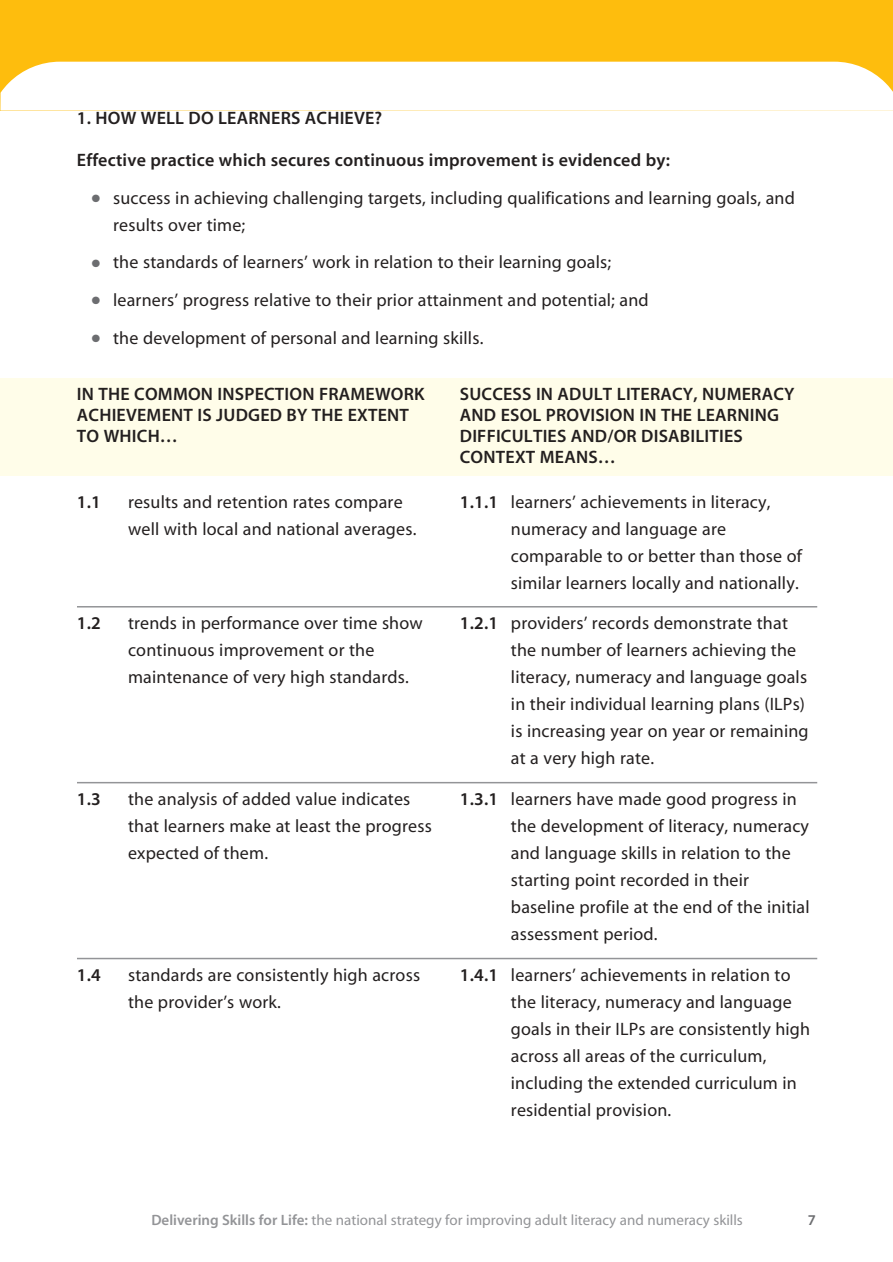
<style>
.page{position:relative;width:893px;height:1262px;background:#fff}
.page>*{position:absolute;margin:0;border:0;box-sizing:border-box;transform-origin:0 0}
.t1{font:18px/27px "Myriad MM";letter-spacing:.01em;color:#231f1f}
.t2{font:600 18px/21px "Myriad MM";letter-spacing:.01em;color:#231f1f}
.t3{font:15px "Myriad MM";color:#939497}
.t4{font:600 15px "Myriad MM";color:#6c6d70}
.s1{color:#6c6d70}
.s2{font-weight:600}
</style>
<div class="page">
<div style="left:0;top:0;width:892px;height:111px;background:#febd0d"></div>
<div style="left:0;top:62px;width:892px;height:49px;background:#fff"></div>
<hr style="left:77px;top:606px;width:740px;height:1px;background:#939497">
<hr style="left:77px;top:782px;width:740px;height:1px;background:#939497">
<hr style="left:77px;top:957px;width:740px;height:2px;background:#939497">
<div style="left:0;top:378px;width:892px;height:98px;background:#fffde9"></div>
<p class="t2" style="left:77px;top:109px;width:307px">1. HOW WELL DO LEARNERS ACHIEVE?</p>
<p class="t2" style="left:77px;top:151px;width:594px">Effective practice which secures continuous improvement is evidenced by:</p>
<p class="t1" style="left:113px;top:186px;width:683px;text-indent:-21px"><span class="s1">●</span> success in achieving challenging targets, including qualifications and learning goals, and results over time;</p>
<p class="t1" style="left:92px;top:250px;width:521px"><span class="s1">●</span> the standards of learners’ work in relation to their learning goals;</p>
<p class="t1" style="left:92px;top:288px;width:558px"><span class="s1">●</span> learners’ progress relative to their prior attainment and potential; and</p>
<p class="t1" style="left:92px;top:326px;width:393px"><span class="s1">●</span> the development of personal and learning skills.</p>
<p class="t2" style="left:77px;top:385px;width:349px">IN THE COMMON INSPECTION FRAMEWORK<br>ACHIEVEMENT IS JUDGED BY THE EXTENT<br>TO WHICH…</p>
<p class="t2" style="left:460px;top:385px;width:336px">SUCCESS IN ADULT LITERACY, NUMERACY<br>AND ESOL PROVISION IN THE LEARNING<br>DIFFICULTIES AND/OR DISABILITIES<br>CONTEXT MEANS…</p>
<p class="t2" style="left:77px;top:493px;width:25px">1.1</p>
<p class="t1" style="left:128px;top:490px;width:290px">results and retention rates compare well with local and national averages.</p>
<p class="t1" style="left:511px;top:490px;width:293px;text-indent:-51px"><span class="s2">1.1.1</span> learners’ achievements in literacy, numeracy and language are comparable to or better than those of similar learners locally and nationally.</p>
<p class="t2" style="left:77px;top:614px;width:25px">1.2</p>
<p class="t1" style="left:128px;top:611px;width:296px">trends in performance over time show continuous improvement or the maintenance of very high standards.</p>
<p class="t1" style="left:511px;top:611px;width:299px;text-indent:-51px"><span class="s2">1.2.1</span> providers’ records demonstrate that the number of learners achieving the literacy, numeracy and language goals in their individual learning plans (ILPs) is increasing year on year or remaining at a very high rate.</p>
<p class="t2" style="left:77px;top:790px;width:25px">1.3</p>
<p class="t1" style="left:128px;top:787px;width:305px">the analysis of added value indicates that learners make at least the progress expected of them.</p>
<p class="t1" style="left:511px;top:787px;width:300px;text-indent:-51px"><span class="s2">1.3.1</span> learners have made good progress in the development of literacy, numeracy and language skills in relation to the starting point recorded in their baseline profile at the end of the initial assessment period.</p>
<p class="t2" style="left:77px;top:965px;width:25px">1.4</p>
<p class="t1" style="left:128px;top:962px;width:293px">standards are consistently high across the provider’s work.</p>
<p class="t1" style="left:511px;top:962px;width:301px;text-indent:-51px"><span class="s2">1.4.1</span> learners’ achievements in relation to the literacy, numeracy and language goals in their ILPs are consistently high across all areas of the curriculum, including the extended curriculum in residential provision.</p>
<p class="t3" style="left:151px;top:1214px;width:593px"><span class="s2">Delivering Skills for Life:</span> the national strategy for improving adult literacy and numeracy skills</p>
<p class="t4" style="left:807px;top:1214px;width:10px">7</p>
</div>
